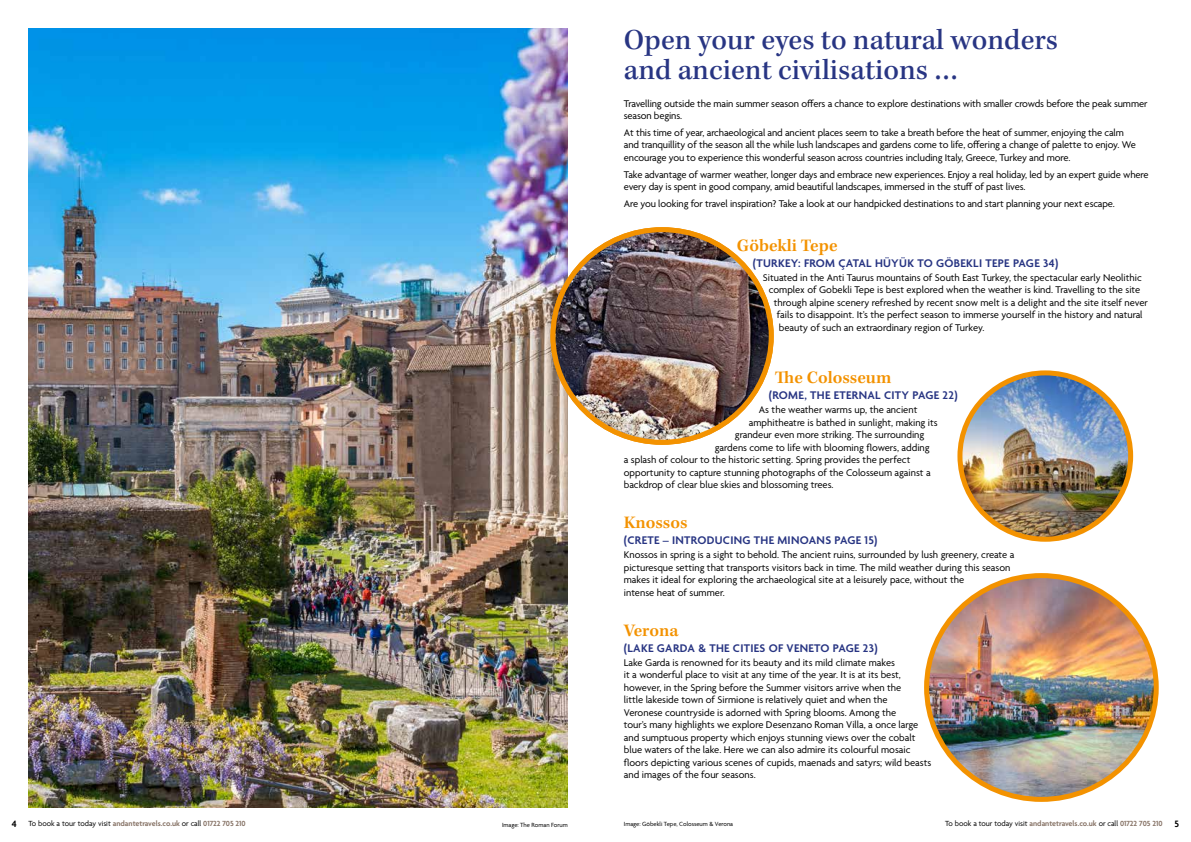
<style>
.page{position:relative;width:1191px;height:842px;background:#fff}
.page>*{position:absolute;margin:0;border:0;box-sizing:border-box;transform-origin:0 0}
.t1{font:500 30px/30px "Kepler Std";color:#283583}
.t2{font:600 18px "Kepler Std";color:#f39200}
.t3{font:600 12px "Agenda";letter-spacing:.025em;color:#283583}
.t4{font:10.5px/12.5px "Agenda";color:#000}
.t5{font:600 8px "Agenda";color:#857164}
.t6{font:6.5px "Agenda";color:#000}
.s1{font-size:10px;color:#000}
.s2{font-weight:400;color:#000}
</style>
<div class="page">
<img style="left:28px;top:28px;width:539px;height:780px">
<img style="left:553px;top:230px;width:218px;height:212px">
<img style="left:553px;top:230px;width:218px;height:212px;border-radius:50%">
<div style="left:550px;top:227px;width:223px;height:218px;border:5px solid #f39200;border-radius:50%"></div>
<img style="left:926px;top:576px;width:230px;height:223px">
<div style="left:924px;top:573px;width:234px;height:229px;border:5px solid #f39200;border-radius:50%"></div>
<img style="left:963px;top:374px;width:167px;height:165px">
<div style="left:957px;top:370px;width:176px;height:172px;border:5px solid #f39200;border-radius:50%"></div>
<h1 class="t1" style="left:624px;top:26px;width:436px">Open your eyes to natural wonders and ancient civilisations …</h1>
<p class="t4" style="left:624px;top:98px;width:525px">Travelling outside the main summer season offers a chance to explore destinations with smaller crowds before the peak summer season begins.</p>
<p class="t4" style="left:624px;top:127px;width:513px">At this time of year, archaeological and ancient places seem to take a breath before the heat of summer, enjoying the calm and tranquillity of the season all the while lush landscapes and gardens come to life, offering a change of palette to enjoy. We encourage you to experience this wonderful season across countries including Italy, Greece, Turkey and more.</p>
<p class="t4" style="left:624px;top:169px;width:526px">Take advantage of warmer weather, longer days and embrace new experiences. Enjoy a real holiday, led by an expert guide where every day is spent in good company, amid beautiful landscapes, immersed in the stuff of past lives.</p>
<p class="t4" style="left:624px;top:198px;width:492px">Are you looking for travel inspiration? Take a look at our handpicked destinations to and start planning your next escape.</p>
<h2 class="t2" style="left:737px;top:235px;width:102px">Göbekli Tepe</h2>
<p class="t3" style="left:753px;top:256px;width:307px">(TURKEY: FROM ÇATAL HÜYÜK TO GÖBEKLI TEPE PAGE 34)</p>
<p class="t4" style="left:763px;top:272px;width:380px">Situated in the Anti Taurus mountains of South East Turkey, the spectacular early Neolithic</p>
<p class="t4" style="left:769px;top:284px;width:373px">complex of Gobekli Tepe is best explored when the weather is kind. Travelling to the site</p>
<p class="t4" style="left:774px;top:297px;width:375px">through alpine scenery refreshed by recent snow melt is a delight and the site itself never</p>
<p class="t4" style="left:777px;top:309px;width:367px">fails to disappoint. It’s the perfect season to immerse yourself in the history and natural</p>
<p class="t4" style="left:779px;top:322px;width:207px">beauty of such an extraordinary region of Turkey.</p>
<h2 class="t2" style="left:775px;top:367px;width:118px">The Colosseum</h2>
<p class="t3" style="left:769px;top:389px;width:190px">(ROME, THE ETERNAL CITY PAGE 22)</p>
<p class="t4" style="left:759px;top:404px;width:160px">As the weather warms up, the ancient</p>
<p class="t4" style="left:749px;top:417px;width:190px">amphitheatre is bathed in sunlight, making its</p>
<p class="t4" style="left:735px;top:429px;width:191px">grandeur even more striking. The surrounding</p>
<p class="t4" style="left:715px;top:442px;width:216px">gardens come to life with blooming flowers, adding</p>
<p class="t4" style="left:624px;top:454px;width:288px">a splash of colour to the historic setting. Spring provides the perfect</p>
<p class="t4" style="left:624px;top:467px;width:308px">opportunity to capture stunning photographs of the Colosseum against a</p>
<p class="t4" style="left:624px;top:479px;width:211px">backdrop of clear blue skies and blossoming trees.</p>
<h2 class="t2" style="left:624px;top:512px;width:65px">Knossos</h2>
<p class="t3" style="left:624px;top:534px;width:255px">(CRETE – INTRODUCING THE MINOANS PAGE 15)</p>
<p class="t4" style="left:624px;top:549px;width:392px">Knossos in spring is a sight to behold. The ancient ruins, surrounded by lush greenery, create a picturesque setting that transports visitors back in time. The mild weather during this season makes it ideal for exploring the archaeological site at a leisurely pace, without the<br>intense heat of summer.</p>
<h2 class="t2" style="left:624px;top:620px;width:56px">Verona</h2>
<p class="t3" style="left:624px;top:641px;width:255px">(LAKE GARDA &amp; THE CITIES OF VENETO PAGE 23)</p>
<p class="t4" style="left:624px;top:657px;width:309px">Lake Garda is renowned for its beauty and its mild climate makes<br>it a wonderful place to visit at any time of the year. It is at its best, however, in the Spring before the Summer visitors arrive when the<br>little lakeside town of Sirmione is relatively quiet and when the<br>Veronese countryside is adorned with Spring blooms. Among the<br>tour’s many highlights we explore Desenzano Roman Villa, a once large and sumptuous property which enjoys stunning views over the cobalt blue waters of the lake. Here we can also admire its colourful mosaic floors depicting various scenes of cupids, maenads and satyrs; wild beasts and images of the four seasons.</p>
<p class="t5" style="left:12px;top:819px;width:235px"><span class="s1">4</span> <span class="s2">To book a tour today visit</span> andantetravels.co.uk <span class="s2">or call</span> 01722 705 210</p>
<p class="t6" style="left:502px;top:822px;width:67px">Image: The Roman Forum</p>
<p class="t5" style="left:945px;top:819px;width:235px"><span class="s2">To book a tour today visit</span> andantetravels.co.uk <span class="s2">or call</span> 01722 705 210 <span class="s1">5</span></p>
<p class="t6" style="left:624px;top:820px;width:111px">Image: Göbekli Tepe, Colosseum &amp; Verona</p>
</div>
